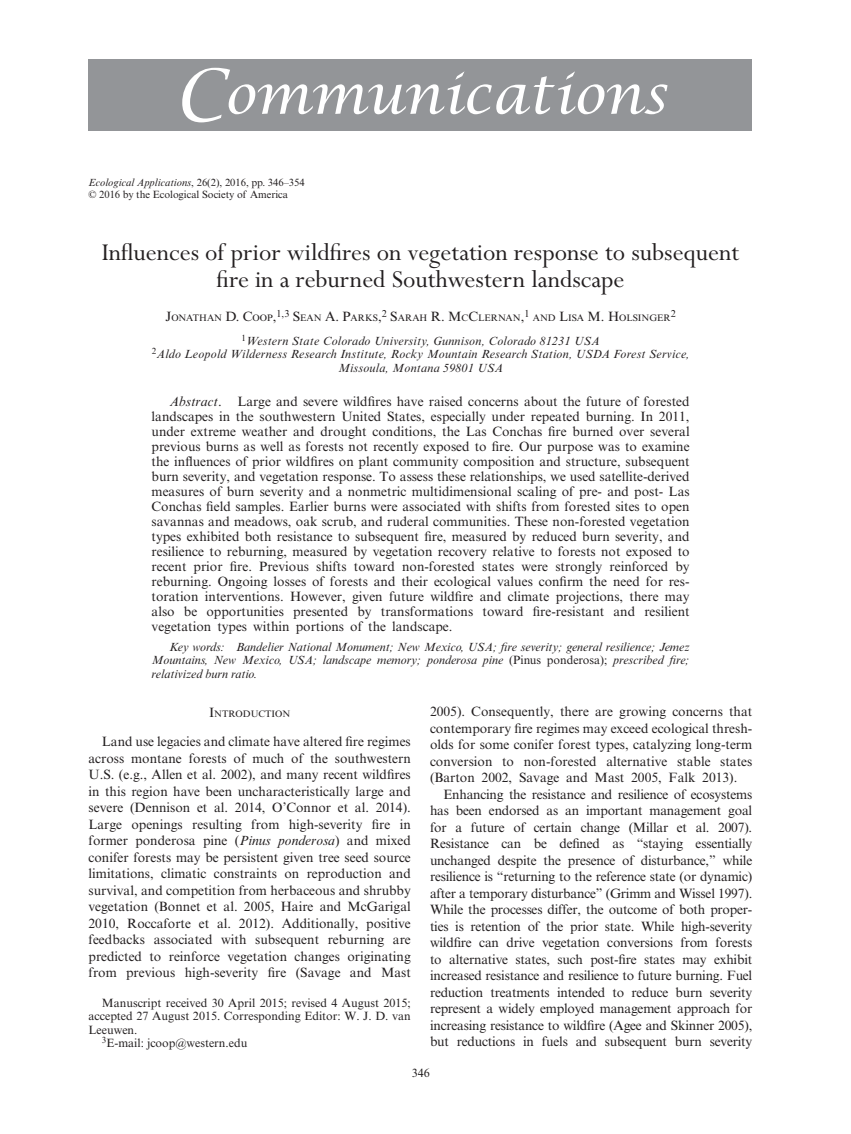
<style>
.page{position:relative;width:851px;height:1134px;background:#fff}
.page>*{position:absolute;margin:0;border:0;box-sizing:border-box;transform-origin:0 0}
.t1{font:italic 54px "Lucida Calligraphy";color:#fff}
.t2{font:27px/27px "Perpetua";color:#231f20;text-align:center}
.t3{font:13.5px/16.5px "Times NRMT";color:#231f20;text-align:justify}
.t4{font:italic 12px/13.5px "Times NRMT";letter-spacing:.02em;color:#231f20;text-align:center}
.t5{font:12px "Times NRMT";color:#231f20}
.t6{font:10.5px/12px "Times NRMT";color:#231f20}
.t7{font:9.45px "Times NRMT";color:#231f20}
.s1{font-size:72px}
.s2{font-style:italic}
.s3{font-size:13.5px}
.s4{font-style:normal}
</style>
<div class="page">
<div style="left:88px;top:60px;width:664px;height:71px;background:#939598"></div>
<h1 class="t1" style="left:174px;top:62px;width:494px"><span class="s1">C</span>ommunications</h1>
<p class="t6" style="left:88px;top:176px;width:217px"><span class="s2">Ecological Applications</span>, 26(2), 2016, pp. 346–354 © 2016 by the Ecological Society of America</p>
<h2 class="t2" style="left:102px;top:239px;width:639px">Influences of prior wildfires on vegetation response to subsequent fire in a reburned Southwestern landscape</h2>
<p class="t7" style="left:165px;top:312px;width:512px"><span class="s3">J</span>ONATHAN <span class="s3">D. C</span>OOP<span class="s3">,</span><sup>1,3</sup> <span class="s3">S</span>EAN <span class="s3">A. P</span>ARKS<span class="s3">,</span><sup>2</sup> <span class="s3">S</span>ARAH <span class="s3">R. M</span>C<span class="s3">C</span>LERNAN<span class="s3">,</span><sup>1</sup> AND <span class="s3">L</span>ISA <span class="s3">M. H</span>OLSINGER<sup>2</sup></p>
<p class="t4" style="left:152px;top:334px;width:539px"><sup>1</sup>Western State Colorado University, Gunnison, Colorado 81231 USA<br><sup>2</sup>Aldo Leopold Wilderness Research Institute, Rocky Mountain Research Station, USDA Forest Service,<br>Missoula, Montana 59801 USA</p>
<p class="t3" style="left:151px;top:394px;width:539px;line-height:15px;text-indent:18px"><span class="s2">Abstract</span>. Large and severe wildfires have raised concerns about the future of forested landscapes in the southwestern United States, especially under repeated burning. In 2011, under extreme weather and drought conditions, the Las Conchas fire burned over several previous burns as well as forests not recently exposed to fire. Our purpose was to examine the influences of prior wildfires on plant community composition and structure, subsequent burn severity, and vegetation response. To assess these relationships, we used satellite-derived measures of burn severity and a nonmetric multidimensional scaling of pre- and post- Las Conchas field samples. Earlier burns were associated with shifts from forested sites to open savannas and meadows, oak scrub, and ruderal communities. These non-forested vegetation types exhibited both resistance to subsequent fire, measured by reduced burn severity, and resilience to reburning, measured by vegetation recovery relative to forests not exposed to recent prior fire. Previous shifts toward non-forested states were strongly reinforced by reburning. Ongoing losses of forests and their ecological values confirm the need for res&shy;toration interventions. However, given future wildfire and climate projections, there may also be opportunities presented by transformations toward fire-resistant and resilient vegetation types within portions of the landscape.</p>
<p class="t4" style="left:152px;top:640px;width:539px;text-align:justify;text-indent:18px">Key words: Bandelier National Monument; New Mexico, USA; fire severity; general resilience; Jemez Mountains, New Mexico, USA; landscape memory; ponderosa pine <span class="s4">(Pinus ponderosa);</span> prescribed fire; relativized burn ratio.</p>
<p class="t7" style="left:209px;top:708px;width:83px"><span class="s3">I</span>NTRODUCTION</p>
<p class="t3" style="left:88px;top:734px;width:324px;text-indent:13px">Land use legacies and climate have altered fire regimes across montane forests of much of the southwestern U.S. (e.g., Allen et al. 2002), and many recent wildfires in this region have been uncharacteristically large and severe (Dennison et al. 2014, O’Connor et al. 2014).<br>Large openings resulting from high-severity fire in former ponderosa pine (<span class="s2">Pinus ponderosa</span>) and mixed conifer forests may be persistent given tree seed source limitations, climatic constraints on reproduction and survival, and competition from herbaceous and shrubby vegetation (Bonnet et al. 2005, Haire and McGarigal 2010, Roccaforte et al. 2012). Additionally, positive feedbacks associated with subsequent reburning are predicted to reinforce vegetation changes originating from previous high-severity fire (Savage and Mast</p>
<p class="t5" style="left:102px;top:996px;width:310px">Manuscript received 30 April 2015; revised 4 August 2015;</p>
<p class="t5" style="left:88px;top:1009px;width:324px">accepted 27 August 2015. Corresponding Editor: W. J. D. van</p>
<p class="t5" style="left:88px;top:1023px;width:50px">Leeuwen.</p>
<p class="t5" style="left:102px;top:1036px;width:147px"><sup>3</sup>E-mail: jcoop@western.edu</p>
<p class="t3" style="left:430px;top:704px;width:324px">2005). Consequently, there are growing concerns that contemporary fire regimes may exceed ecological thresh&shy;olds for some conifer forest types, catalyzing long-term conversion to non-forested alternative stable states (Barton 2002, Savage and Mast 2005, Falk 2013).</p>
<p class="t3" style="left:430px;top:786px;width:324px;text-indent:13px">Enhancing the resistance and resilience of ecosystems has been endorsed as an important management goal for a future of certain change (Millar et al. 2007).<br>Resistance can be defined as “staying essentially unchanged despite the presence of disturbance,” while resilience is “returning to the reference state (or dynamic) after a temporary disturbance” (Grimm and Wissel 1997).<br>While the processes differ, the outcome of both proper&shy;ties is retention of the prior state. While high-severity wildfire can drive vegetation conversions from forests to alternative states, such post-fire states may exhibit increased resistance and resilience to future burning. Fuel reduction treatments intended to reduce burn severity represent a widely employed management approach for increasing resistance to wildfire (Agee and Skinner 2005), but reductions in fuels and subsequent burn severity</p>
<p class="t5" style="left:412px;top:1066px;width:19px">346</p>
</div>
